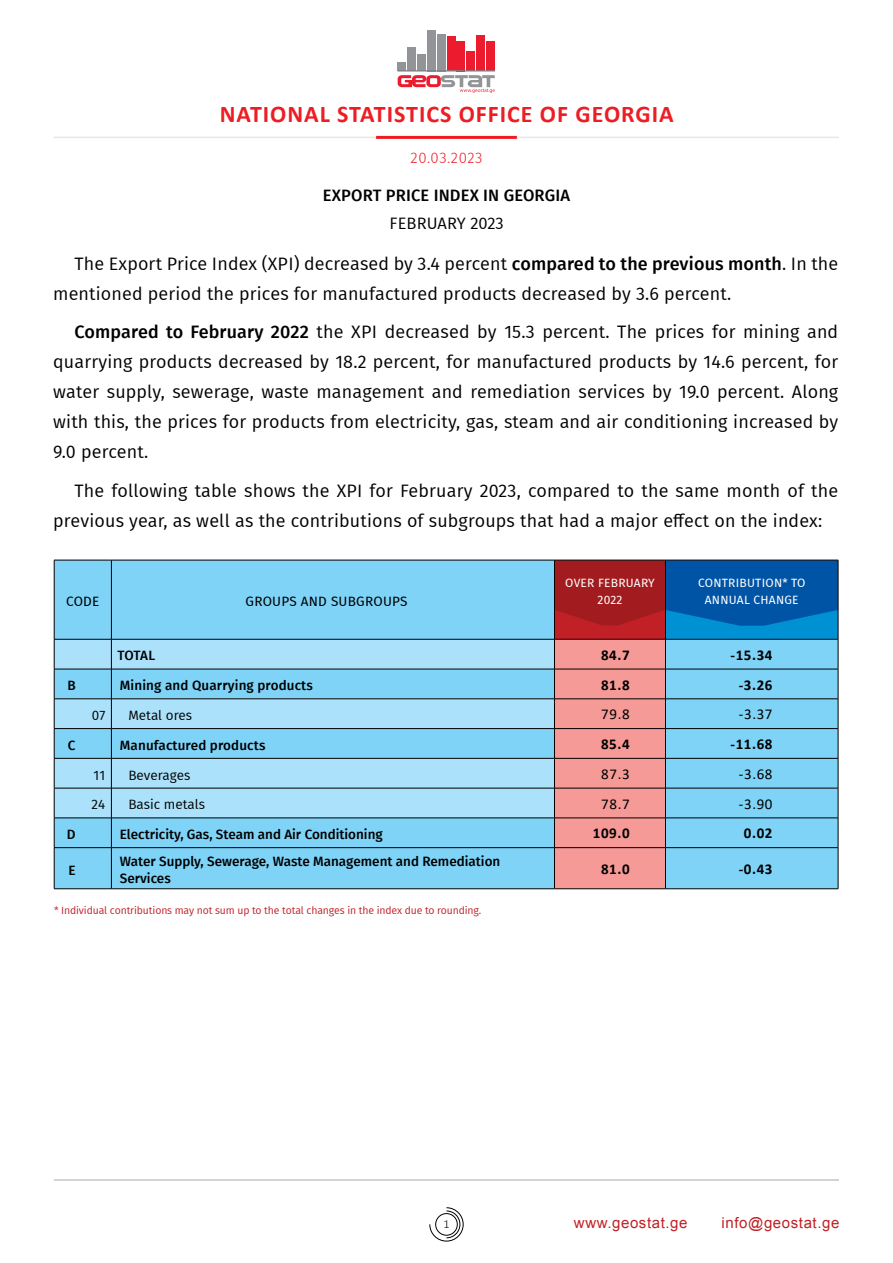
<style>
.page{position:relative;width:893px;height:1263px;background:#fff}
.page>*{position:absolute;margin:0;border:0;box-sizing:border-box;transform-origin:0 0}
.t1{font:700 24px "Calibri";letter-spacing:.04em;color:#ed1d24}
.t2{font:18px/30px "Fira GO";letter-spacing:.01em;color:#000}
.t3{font:500 16.5px "Fira GO";letter-spacing:.01em;color:#000}
.t4{font:16.5px "Fira GO";color:#000}
.t5{font:700 15px "Calibri";letter-spacing:.04em;color:#000}
.t6{font:15px "BPG Ingiri Arial";letter-spacing:.04em;color:#c12026}
.t7{font:15px "Calibri";letter-spacing:.04em;color:#000}
.t8{font:300 15px "Fira GO";letter-spacing:.035em;color:#ed1d24}
.t9{font:500 13.5px/16.5px "Fira GO";color:#000}
.t10{font:13.5px "Fira GO";color:#000}
.t11{font:13.5px "Fira GO";letter-spacing:.02em;color:#000}
.t12{font:12px/16.5px "Fira GO";letter-spacing:.02em;color:#fff;text-align:center}
.t13{font:300 12px "Calibri";color:#000}
.t14{font:10.5px "Fira GO";letter-spacing:-.01em;color:#c12026}
.s1{font-weight:500}
</style>
<div class="page">
<svg style="left:429px;top:1207px;width:35px;height:34px"></svg>
<hr style="left:54px;top:1179px;width:785px;height:1px;background:#a7a9ac">
<hr style="left:54px;top:137px;width:785px;height:1px;background:#e6e7e8">
<hr style="left:376px;top:136px;width:141px;height:3px;background:#ed1d24">
<div style="left:398px;top:62px;width:8px;height:9px;background:#929497"></div>
<div style="left:407px;top:47px;width:9px;height:24px;background:#929497"></div>
<div style="left:417px;top:55px;width:9px;height:16px;background:#929497"></div>
<div style="left:427px;top:30px;width:9px;height:41px;background:#929497"></div>
<div style="left:437px;top:34px;width:9px;height:37px;background:#929497"></div>
<div style="left:447px;top:36px;width:8px;height:35px;background:#ec1b2e"></div>
<div style="left:457px;top:41px;width:8px;height:30px;background:#ec1b2e"></div>
<div style="left:466px;top:51px;width:9px;height:20px;background:#ec1b2e"></div>
<div style="left:476px;top:36px;width:9px;height:35px;background:#ec1b2e"></div>
<div style="left:486px;top:42px;width:9px;height:29px;background:#ec1b2e"></div>
<hr style="left:398px;top:70px;width:97px;height:2px;background:#808184">
<svg style="left:398px;top:75px;width:97px;height:18px"></svg>
<svg style="left:555px;top:561px;width:283px;height:327px;background:#68a0c9"></svg>
<div style="left:55px;top:561px;width:499px;height:78px;background:#7ed3f7"></div>
<hr style="left:554px;top:560px;width:1px;height:79px;background:#000">
<hr style="left:665px;top:560px;width:1px;height:79px;background:#000">
<hr style="left:111px;top:560px;width:1px;height:79px;background:#000">
<hr style="left:54px;top:560px;width:57px;height:1px;background:#000">
<hr style="left:54px;top:560px;width:1px;height:79px;background:#000">
<hr style="left:111px;top:560px;width:443px;height:1px;background:#000">
<hr style="left:554px;top:560px;width:111px;height:1px;background:#000">
<hr style="left:665px;top:560px;width:173px;height:1px;background:#000">
<hr style="left:838px;top:560px;width:1px;height:79px;background:#000">
<hr style="left:665px;top:639px;width:173px;height:1px;background:#000">
<hr style="left:838px;top:639px;width:1px;height:30px;background:#000">
<hr style="left:665px;top:669px;width:173px;height:1px;background:#000">
<hr style="left:838px;top:669px;width:1px;height:30px;background:#000">
<hr style="left:665px;top:698px;width:173px;height:1px;background:#000">
<hr style="left:665px;top:728px;width:173px;height:1px;background:#000">
<svg style="left:838px;top:699px;width:1px;height:59px"></svg>
<hr style="left:665px;top:758px;width:173px;height:1px;background:#000">
<hr style="left:838px;top:758px;width:1px;height:30px;background:#000">
<hr style="left:665px;top:788px;width:173px;height:1px;background:#000">
<hr style="left:838px;top:788px;width:1px;height:30px;background:#000">
<svg style="left:54px;top:639px;width:612px;height:249px;background:#a0c7df"></svg>
<hr style="left:111px;top:818px;width:443px;height:1px;background:#000">
<hr style="left:554px;top:818px;width:111px;height:1px;background:#000">
<hr style="left:665px;top:818px;width:173px;height:1px;background:#000">
<svg style="left:838px;top:818px;width:1px;height:29px"></svg>
<hr style="left:54px;top:847px;width:57px;height:1px;background:#000">
<hr style="left:54px;top:848px;width:1px;height:40px;background:#000">
<hr style="left:111px;top:847px;width:443px;height:1px;background:#000">
<hr style="left:554px;top:847px;width:111px;height:1px;background:#000">
<hr style="left:665px;top:847px;width:173px;height:1px;background:#000">
<hr style="left:838px;top:848px;width:1px;height:40px;background:#000">
<hr style="left:54px;top:888px;width:57px;height:1px;background:#000">
<hr style="left:111px;top:888px;width:443px;height:1px;background:#000">
<hr style="left:554px;top:888px;width:111px;height:1px;background:#000">
<hr style="left:665px;top:888px;width:173px;height:1px;background:#000">
<h1 class="t1" style="left:220px;top:97px;width:455px">NATIONAL STATISTICS OFFICE OF GEORGIA</h1>
<p class="t8" style="left:411px;top:149px;width:73px">20.03.2023</p>
<p class="t3" style="left:323px;top:185px;width:249px">EXPORT PRICE INDEX IN GEORGIA</p>
<p class="t4" style="left:389px;top:213px;width:116px">FEBRUARY 2023</p>
<p class="t2" style="left:53px;top:248px;width:787px;text-indent:21px">The Export Price Index (XPI) decreased by 3.4 percent <span class="s1">compared to the previous month</span>. In the mentioned period the prices for manufactured products decreased by 3.6 percent.</p>
<p class="t2" style="left:53px;top:317px;width:787px;text-align:justify;text-indent:21px"><span class="s1">Compared to February 2022</span> the XPI decreased by 15.3 percent. The prices for mining and quarrying products decreased by 18.2 percent, for manufactured products by 14.6 percent, for water supply, sewerage, waste management and remediation services by 19.0 percent. Along with this, the prices for products from electricity, gas, steam and air conditioning increased by 9.0 percent.</p>
<p class="t2" style="left:53px;top:475px;width:786px;text-indent:21px">The following table shows the XPI for February 2023, compared to the same month of the previous year, as well as the contributions of subgroups that had a major effect on the index:</p>
<p class="t11" style="left:66px;top:593px;width:35px">CODE</p>
<p class="t11" style="left:246px;top:593px;width:163px">GROUPS AND SUBGROUPS</p>
<p class="t12" style="left:565px;top:575px;width:91px">OVER FEBRUARY<br>2022</p>
<p class="t12" style="left:698px;top:575px;width:109px">CONTRIBUTION* TO<br>ANNUAL CHANGE</p>
<p class="t9" style="left:117px;top:647px;width:39px">TOTAL</p>
<p class="t5" style="left:601px;top:644px;width:30px">84.7</p>
<p class="t5" style="left:730px;top:644px;width:44px">-15.34</p>
<p class="t9" style="left:67px;top:677px;width:10px">B</p>
<p class="t9" style="left:120px;top:677px;width:194px">Mining and Quarrying products</p>
<p class="t5" style="left:601px;top:674px;width:30px">81.8</p>
<p class="t5" style="left:739px;top:674px;width:35px">-3.26</p>
<p class="t10" style="left:92px;top:707px;width:15px">07</p>
<p class="t10" style="left:128px;top:707px;width:65px">Metal ores</p>
<p class="t7" style="left:601px;top:704px;width:30px">79.8</p>
<p class="t7" style="left:739px;top:704px;width:35px">-3.37</p>
<p class="t9" style="left:68px;top:737px;width:9px">C</p>
<p class="t9" style="left:120px;top:737px;width:147px">Manufactured products</p>
<p class="t5" style="left:601px;top:733px;width:30px">85.4</p>
<p class="t5" style="left:730px;top:733px;width:44px">-11.68</p>
<p class="t10" style="left:93px;top:767px;width:13px">11</p>
<p class="t10" style="left:128px;top:767px;width:64px">Beverages</p>
<p class="t7" style="left:601px;top:763px;width:30px">87.3</p>
<p class="t7" style="left:739px;top:763px;width:35px">-3.68</p>
<p class="t10" style="left:91px;top:797px;width:15px">24</p>
<p class="t10" style="left:128px;top:797px;width:78px">Basic metals</p>
<p class="t7" style="left:601px;top:793px;width:30px">78.7</p>
<p class="t7" style="left:739px;top:793px;width:35px">-3.90</p>
<p class="t9" style="left:67px;top:826px;width:10px">D</p>
<p class="t9" style="left:120px;top:826px;width:264px">Electricity, Gas, Steam and Air Conditioning</p>
<p class="t5" style="left:593px;top:823px;width:38px">109.0</p>
<p class="t5" style="left:744px;top:823px;width:30px">0.02</p>
<p class="t9" style="left:68px;top:862px;width:9px">E</p>
<p class="t9" style="left:120px;top:853px;width:382px">Water Supply, Sewerage, Waste Management and Remediation<br>Services</p>
<p class="t5" style="left:601px;top:858px;width:30px">81.0</p>
<p class="t5" style="left:739px;top:858px;width:35px">-0.43</p>
<p class="t14" style="left:54px;top:904px;width:429px">* Individual contributions may not sum up to the total changes in the index due to rounding.</p>
<p class="t13" style="left:443px;top:1217px;width:8px">1</p>
<p class="t6" style="left:574px;top:1213px;width:115px">www.geostat.ge</p>
<p class="t6" style="left:722px;top:1213px;width:119px">info@geostat.ge</p>
</div>
